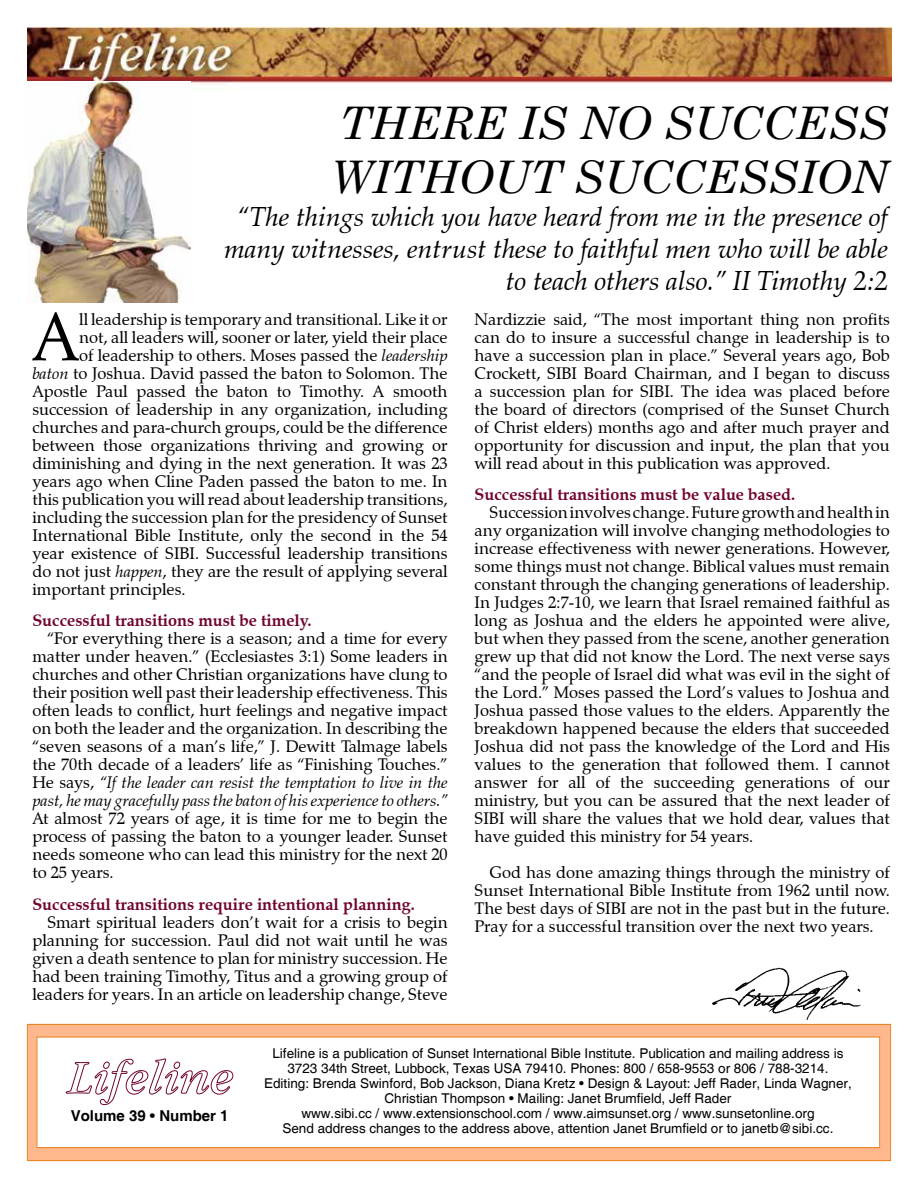
<style>
.page{position:relative;width:918px;height:1188px;background:#fff}
.page>*{position:absolute;margin:0;border:0;box-sizing:border-box;transform-origin:0 0}
.t1{font:67.8px "Zapf Calligraphic 801 BT";color:#000}
.t2{font:italic 45px/54px "Century Schoolbook";color:#000}
.t3{font:italic 27px/32.4px "Zapf Calligraphic 801 BT";color:#000;text-align:right}
.t4{font:16.5px/18px "Zapf Calligraphic 801 BT";color:#000;text-align:justify}
.t5{font:700 16.5px "Zapf Calligraphic 801 BT";color:#72042f}
.t6{font:700 15px "Helvetica";color:#000}
.t7{font:13.5px/15px "Helvetica";color:#000;text-align:center}
.s1{font-style:italic}
.s2{font-weight:400}
</style>
<div class="page">
<img style="left:712px;top:968px;width:149px;height:51px">
<div style="left:27px;top:1024px;width:864px;height:137px;background:#ffb88c"></div>
<div style="left:27px;top:1024px;width:864px;height:137px;border:1px solid #e68424"></div>
<div style="left:37px;top:1037px;width:843px;height:111px;background:#fff"></div>
<div style="left:37px;top:1037px;width:843px;height:111px;border:1px solid #e68424"></div>
<img style="left:27px;top:27px;width:864px;height:56px">
<img style="left:27px;top:81px;width:164px;height:221px">
<svg style="left:66px;top:1058px;width:168px;height:47px"></svg>
<h2 class="t2" style="left:330px;top:94px;width:559px">THERE IS NO SUCCESS<br>WITHOUT SUCCESSION</h2>
<h3 class="t3" style="left:224px;top:200px;width:665px">“The things which you have heard from me in the presence of many witnesses, entrust these to faithful men who will be able to teach others also.” II Timothy 2:2</h3>
<h1 class="t1" style="left:32px;top:295px;width:49px">A</h1>
<p class="t4" style="left:79px;top:310px;width:370px">ll leadership is temporary and transitional. Like it or</p>
<p class="t4" style="left:79px;top:328px;width:370px">not, all leaders will, sooner or later, yield their place</p>
<p class="t4" style="left:79px;top:346px;width:370px">of leadership to others. Moses passed the <span class="s1">leadership</span></p>
<p class="t4" style="left:32px;top:364px;width:417px"><span class="s1">baton</span> to Joshua. David passed the baton to Solomon. The</p>
<p class="t4" style="left:32px;top:382px;width:417px">Apostle Paul passed the baton to Timothy. A smooth</p>
<p class="t4" style="left:32px;top:400px;width:417px">succession of leadership in any organization, including</p>
<p class="t4" style="left:32px;top:418px;width:417px">churches and para-church groups, could be the difference</p>
<p class="t4" style="left:32px;top:436px;width:417px">between those organizations thriving and growing or</p>
<p class="t4" style="left:32px;top:454px;width:417px">diminishing and dying in the next generation. It was 23</p>
<p class="t4" style="left:32px;top:472px;width:417px">years ago when Cline Paden passed the baton to me. In</p>
<p class="t4" style="left:32px;top:490px;width:417px">this publication you will read about leadership transitions,</p>
<p class="t4" style="left:32px;top:508px;width:417px">including the succession plan for the presidency of Sunset</p>
<p class="t4" style="left:32px;top:526px;width:417px">International Bible Institute, only the second in the 54</p>
<p class="t4" style="left:32px;top:544px;width:417px">year existence of SIBI. Successful leadership transitions</p>
<p class="t4" style="left:32px;top:562px;width:417px">do not just <span class="s1">happen</span>, they are the result of applying several</p>
<p class="t4" style="left:32px;top:580px;width:155px">important principles.</p>
<p class="t5" style="left:32px;top:610px;width:281px">Successful transitions must be timely.</p>
<p class="t4" style="left:32px;top:629px;width:417px;text-indent:15px">“For everything there is a season; and a time for every matter under heaven.” (Ecclesiastes 3:1) Some leaders in churches and other Christian organizations have clung to their position well past their leadership effectiveness. This often leads to conflict, hurt feelings and negative impact on both the leader and the organization. In describing the “seven seasons of a man’s life,” J. Dewitt Talmage labels the 70th decade of a leaders’ life as “Finishing Touches.” He says, <span class="s1">“If the leader can resist the temptation to live in the past, he may gracefully pass the baton of his experience to others.”</span></p>
<p class="t4" style="left:32px;top:809px;width:417px">At almost 72 years of age, it is time for me to begin the process of passing the baton to a younger leader. Sunset needs someone who can lead this ministry for the next 20 to 25 years.</p>
<p class="t5" style="left:32px;top:894px;width:384px">Successful transitions require intentional planning.</p>
<p class="t4" style="left:32px;top:913px;width:417px;text-indent:15px">Smart spiritual leaders don’t wait for a crisis to begin planning for succession. Paul did not wait until he was given a death sentence to plan for ministry succession. He had been training Timothy, Titus and a growing group of leaders for years. In an article on leadership change, Steve</p>
<p class="t4" style="left:475px;top:310px;width:417px">Nardizzie said, “The most important thing non profits can do to insure a successful change in leadership is to have a succession plan in place.” Several years ago, Bob Crockett, SIBI Board Chairman, and I began to discuss a succession plan for SIBI. The idea was placed before the board of directors (comprised of the Sunset Church of Christ elders) months ago and after much prayer and opportunity for discussion and input, the plan that you will read about in this publication was approved.</p>
<p class="t5" style="left:475px;top:484px;width:322px">Successful transitions must be value based.</p>
<p class="t4" style="left:475px;top:503px;width:417px;text-indent:15px">Succession involves change. Future growth and health in any organization will involve changing methodologies to increase effectiveness with newer generations. However, some things must not change. Biblical values must remain constant through the changing generations of leadership.<br>In Judges 2:7-10, we learn that Israel remained faithful as long as Joshua and the elders he appointed were alive, but when they passed from the scene, another generation grew up that did not know the Lord. The next verse says “and the people of Israel did what was evil in the sight of the Lord.” Moses passed the Lord’s values to Joshua and Joshua passed those values to the elders. Apparently the breakdown happened because the elders that succeeded Joshua did not pass the knowledge of the Lord and His values to the generation that followed them. I cannot answer for all of the succeeding generations of our ministry, but you can be assured that the next leader of SIBI will share the values that we hold dear, values that have guided this ministry for 54 years.</p>
<p class="t4" style="left:475px;top:863px;width:417px;text-indent:15px">God has done amazing things through the ministry of Sunset International Bible Institute from 1962 until now.<br>The best days of SIBI are not in the past but in the future.<br>Pray for a successful transition over the next two years.</p>
<p class="t6" style="left:71px;top:1106px;width:159px">Volume 39 <span class="s2">•</span> Number 1</p>
<p class="t7" style="left:264px;top:1047px;width:589px">Lifeline is a publication of Sunset International Bible Institute. Publication and mailing address is 3723 34th Street, Lubbock, Texas USA 79410. Phones: 800 / 658-9553 or 806 / 788-3214.<br>Editing: Brenda Swinford, Bob Jackson, Diana Kretz • Design &amp; Layout: Jeff Rader, Linda Wagner, Christian Thompson • Mailing: Janet Brumfield, Jeff Rader<br>www.sibi.cc / www.extensionschool.com / www.aimsunset.org / www.sunsetonline.org<br>Send address changes to the address above, attention Janet Brumfield or to janetb@sibi.cc.</p>
</div>
